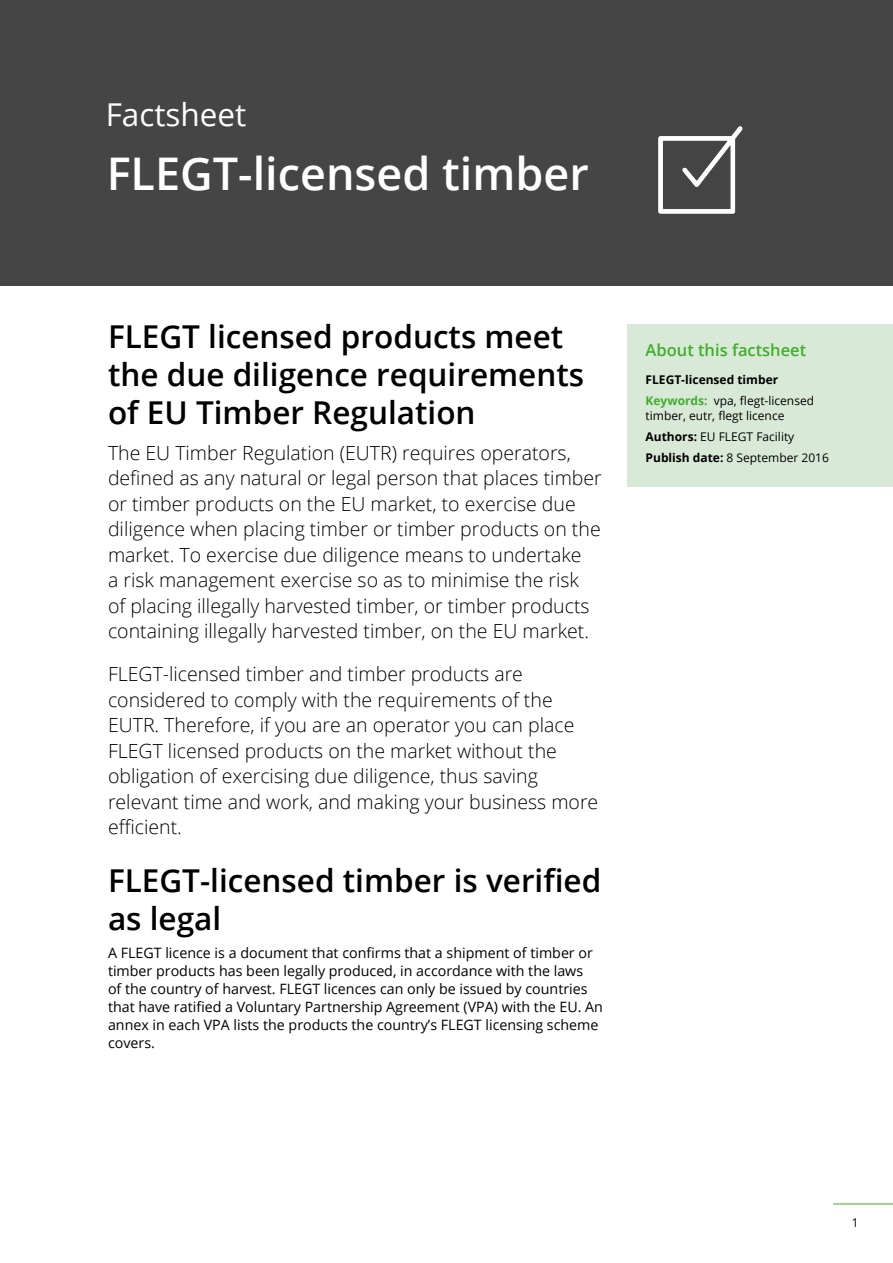
<style>
.page{position:relative;width:893px;height:1263px;background:#fff}
.page>*{position:absolute;margin:0;border:0;box-sizing:border-box;transform-origin:0 0}
.t1{font:600 45px "Open Sans";color:#fff}
.t2{font:600 31.5px/37.8px "Open Sans";color:#000}
.t3{font:31.5px "Open Sans";color:#fff}
.t4{font:300 19.5px/25.5px "Open Sans";color:#000}
.t5{font:600 16.5px "Open Sans";color:#3fae2a}
.t6{font:14.25px/18px "Open Sans";color:#000}
.t7{font:12px/21.1px "Open Sans";color:#000}
.t8{font:700 12px/21.1px "Open Sans";color:#000}
.s1{color:#3fae2a}
.s2{font-weight:400}
.s3{font-weight:700}
</style>
<div class="page">
<hr style="left:833px;top:1204px;width:60px;height:1px;background:#3fae2a">
<div style="left:627px;top:324px;width:266px;height:163px;background:#d9e9d8"></div>
<div style="left:0;top:0;width:893px;height:285px;background:#454545"></div>
<img style="left:658px;top:126px;width:85px;height:88px">
<h2 class="t3" style="left:106px;top:93px;width:142px">Factsheet</h2>
<h1 class="t1" style="left:107px;top:143px;width:484px">FLEGT-licensed timber</h1>
<h2 class="t2" style="left:108px;top:317px;width:478px">FLEGT licensed products meet the due diligence requirements of EU Timber Regulation</h2>
<p class="t4" style="left:108px;top:439px;width:495px">The EU Timber Regulation (EUTR) requires operators, defined as any natural or legal person that places timber or timber products on the EU market, to exercise due diligence when placing timber or timber products on the market. To exercise due diligence means to undertake<br>a risk management exercise so as to minimise the risk<br>of placing illegally harvested timber, or timber products containing illegally harvested timber, on the EU market.</p>
<p class="t4" style="left:108px;top:661px;width:492px">FLEGT-licensed timber and timber products are considered to comply with the requirements of the EUTR. Therefore, if you are an operator you can place FLEGT licensed products on the market without the obligation of exercising due diligence, thus saving relevant time and work, and making your business more efficient.</p>
<h2 class="t2" style="left:108px;top:861px;width:495px">FLEGT-licensed timber is verified as legal</h2>
<p class="t6" style="left:108px;top:944px;width:496px">A FLEGT licence is a document that confirms that a shipment of timber or timber products has been legally produced, in accordance with the laws<br>of the country of harvest. FLEGT licences can only be issued by countries that have ratified a Voluntary Partnership Agreement (VPA) with the EU. An annex in each VPA lists the products the country’s FLEGT licensing scheme covers.</p>
<p class="t5" style="left:646px;top:339px;width:162px">About this factsheet</p>
<p class="t8" style="left:646px;top:369px;width:170px">FLEGT-licensed timber<br><span class="s1">Keywords:</span> <span class="s2">vpa, flegt-licensed</span></p>
<p class="t7" style="left:646px;top:404px;width:185px">timber, eutr, flegt licence<br><span class="s3">Authors:</span> EU FLEGT Facility<br><span class="s3">Publish date:</span> 8 September 2016</p>
<p class="t7" style="left:852px;top:1212px;width:8px">1</p>
</div>
